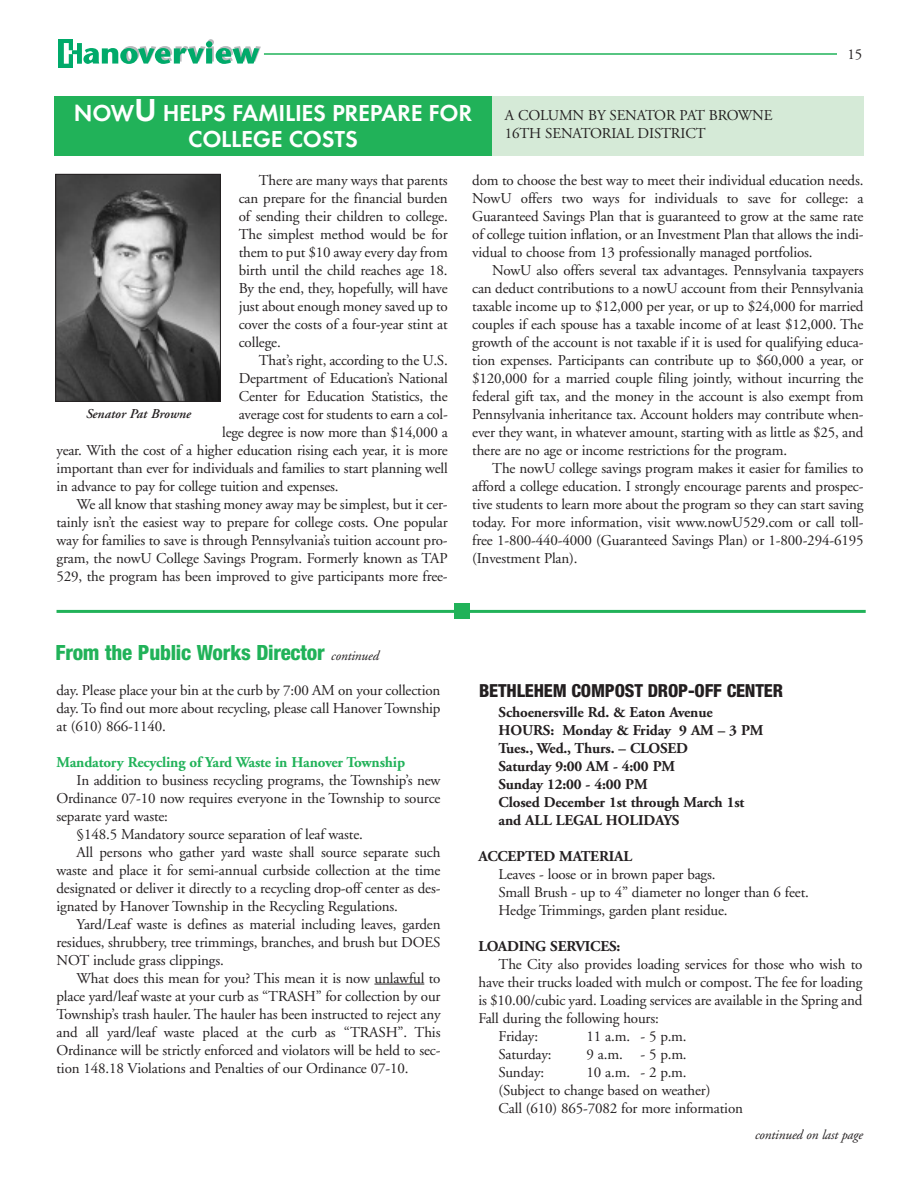
<style>
.page{position:relative;width:918px;height:1188px;background:#fff}
.page>*{position:absolute;margin:0;border:0;box-sizing:border-box;transform-origin:0 0}
.t1{font:600 24px/25.5px "Futura T";letter-spacing:-.01em;color:#fff;text-align:center}
.t2{font:800 condensed 21px "Helvetica Neue";letter-spacing:-.01em;color:#21b259}
.t3{font:800 condensed 18px "Helvetica Neue";letter-spacing:-.01em;color:#231f20}
.t4{font:15px/18px "Adobe Garamond";letter-spacing:-.01em;color:#231f20;text-align:justify}
.t5{font:700 15px/18px "Adobe Garamond";letter-spacing:-.01em;color:#231f20}
.t6{font:700 15px "Adobe Garamond";letter-spacing:-.01em;color:#21b259}
.t7{font:italic 13.5px "Adobe Garamond";letter-spacing:-.01em;color:#231f20}
.t8{font:italic 600 13.5px "Adobe Garamond";color:#231f20}
.s1{font-size:33px}
.s2{font-family:"Adobe Garamond";font-weight:400;font-style:italic;font-stretch:normal;font-size:13.5px;color:#231f20}
</style>
<div class="page">
<hr style="left:264px;top:53px;width:573px;height:2px;background:#21b259">
<div style="left:58px;top:39px;width:14px;height:28px;background:#00aa6a"></div>
<svg style="left:64px;top:39px;width:197px;height:25px"></svg>
<img style="left:57px;top:176px;width:162px;height:224px">
<div style="left:55px;top:174px;width:166px;height:228px;border:1px solid #231f20"></div>
<div style="left:490px;top:96px;width:374px;height:59px;background:#d5ead7"></div>
<div style="left:54px;top:96px;width:438px;height:59px;background:#21b259"></div>
<hr style="left:374px;top:984px;width:50px;height:1px;background:#231f20">
<hr style="left:57px;top:610px;width:809px;height:3px;background:#21b259">
<div style="left:454px;top:604px;width:16px;height:15px;background:#21b259"></div>
<h1 class="t1" style="left:74px;top:100px;width:400px">NOW<span class="s1">U</span> HELPS FAMILIES PREPARE FOR<br>COLLEGE COSTS</h1>
<p class="t4" style="left:505px;top:108px;width:269px">A COLUMN BY SENATOR PAT BROWNE<br>16TH SENATORIAL DISTRICT</p>
<p class="t4" style="left:848px;top:46px;width:16px">15</p>
<p class="t4" style="left:239px;top:173px;width:211px;text-indent:20px">There are many ways that parents can prepare for the financial burden of sending their children to college.<br>The simplest method would be for them to put $10 away every day from birth until the child reaches age 18.<br>By the end, they, hopefully, will have just about enough money saved up to cover the costs of a four-year stint at college.</p>
<p class="t4" style="left:259px;top:353px;width:190px">That’s right, according to the U.S.</p>
<p class="t4" style="left:239px;top:371px;width:211px">Department of Education’s National</p>
<p class="t4" style="left:239px;top:389px;width:210px">Center for Education Statistics, the</p>
<p class="t4" style="left:239px;top:407px;width:211px">average cost for students to earn a col-</p>
<p class="t4" style="left:222px;top:425px;width:227px">lege degree is now more than $14,000 a</p>
<p class="t4" style="left:56px;top:443px;width:393px">year. With the cost of a higher education rising each year, it is more</p>
<p class="t4" style="left:56px;top:461px;width:393px">important than ever for individuals and families to start planning well</p>
<p class="t4" style="left:56px;top:479px;width:284px">in advance to pay for college tuition and expenses.</p>
<p class="t4" style="left:77px;top:497px;width:373px">We all know that stashing money away may be simplest, but it cer-</p>
<p class="t4" style="left:56px;top:515px;width:393px">tainly isn’t the easiest way to prepare for college costs. One popular</p>
<p class="t4" style="left:56px;top:533px;width:393px">way for families to save is through Pennsylvania’s tuition account pro-</p>
<p class="t4" style="left:56px;top:551px;width:393px">gram, the nowU College Savings Program. Formerly known as TAP</p>
<p class="t4" style="left:56px;top:569px;width:393px">529, the program has been improved to give participants more free-</p>
<p class="t8" style="left:85px;top:409px;width:107px">Senator Pat Browne</p>
<h2 class="t2" style="left:56px;top:645px;width:324px">From the Public Works Director <span class="s2">continued</span></h2>
<p class="t4" style="left:57px;top:682px;width:386px">day. Please place your bin at the curb by 7:00 AM on your collection day. To find out more about recycling, please call Hanover Township at (610) 866-1140.</p>
<p class="t6" style="left:57px;top:756px;width:350px">Mandatory Recycling of Yard Waste in Hanover Township</p>
<p class="t4" style="left:77px;top:772px;width:365px">In addition to business recycling programs, the Township’s new</p>
<p class="t4" style="left:57px;top:790px;width:385px">Ordinance 07-10 now requires everyone in the Township to source</p>
<p class="t4" style="left:57px;top:808px;width:113px">separate yard waste:</p>
<p class="t4" style="left:77px;top:826px;width:288px">§148.5 Mandatory source separation of leaf waste.</p>
<p class="t4" style="left:77px;top:844px;width:365px">All persons who gather yard waste shall source separate such</p>
<p class="t4" style="left:57px;top:862px;width:385px">waste and place it for semi-annual curbside collection at the time</p>
<p class="t4" style="left:57px;top:880px;width:386px">designated or deliver it directly to a recycling drop-off center as des-</p>
<p class="t4" style="left:57px;top:898px;width:343px">ignated by Hanover Township in the Recycling Regulations.</p>
<p class="t4" style="left:77px;top:916px;width:365px">Yard/Leaf waste is defines as material including leaves, garden</p>
<p class="t4" style="left:57px;top:934px;width:386px">residues, shrubbery, tree trimmings, branches, and brush but DOES</p>
<p class="t4" style="left:57px;top:952px;width:169px">NOT include grass clippings.</p>
<p class="t4" style="left:77px;top:970px;width:365px">What does this mean for you? This mean it is now unlawful to</p>
<p class="t4" style="left:57px;top:988px;width:386px">place yard/leaf waste at your curb as “TRASH” for collection by our</p>
<p class="t4" style="left:57px;top:1006px;width:386px">Township’s trash hauler. The hauler has been instructed to reject any</p>
<p class="t4" style="left:57px;top:1024px;width:386px">and all yard/leaf waste placed at the curb as “TRASH”. This</p>
<p class="t4" style="left:57px;top:1042px;width:385px">Ordinance will be strictly enforced and violators will be held to sec-</p>
<p class="t4" style="left:57px;top:1060px;width:353px">tion 148.18 Violations and Penalties of our Ordinance 07-10.</p>
<p class="t4" style="left:472px;top:173px;width:393px">dom to choose the best way to meet their individual education needs.<br>NowU offers two ways for individuals to save for college: a Guaranteed Savings Plan that is guaranteed to grow at the same rate of college tuition inflation, or an Investment Plan that allows the indi&shy;vidual to choose from 13 professionally managed portfolios.</p>
<p class="t4" style="left:472px;top:263px;width:393px;text-indent:20px">NowU also offers several tax advantages. Pennsylvania taxpayers can deduct contributions to a nowU account from their Pennsylvania taxable income up to $12,000 per year, or up to $24,000 for married couples if each spouse has a taxable income of at least $12,000. The growth of the account is not taxable if it is used for qualifying educa&shy;tion expenses. Participants can contribute up to $60,000 a year, or $120,000 for a married couple filing jointly, without incurring the federal gift tax, and the money in the account is also exempt from Pennsylvania inheritance tax. Account holders may contribute when&shy;ever they want, in whatever amount, starting with as little as $25, and there are no age or income restrictions for the program.</p>
<p class="t4" style="left:472px;top:461px;width:393px;text-indent:20px">The nowU college savings program makes it easier for families to afford a college education. I strongly encourage parents and prospec&shy;tive students to learn more about the program so they can start saving today. For more information, visit www.nowU529.com or call toll&shy;free 1-800-440-4000 (Guaranteed Savings Plan) or 1-800-294-6195 (Investment Plan).</p>
<p class="t3" style="left:479px;top:684px;width:305px">BETHLEHEM COMPOST DROP-OFF CENTER</p>
<p class="t5" style="left:499px;top:705px;width:266px">Schoenersville Rd. &amp; Eaton Avenue<br>HOURS: Monday &amp; Friday 9 AM – 3 PM<br>Tues., Wed., Thurs. – CLOSED<br>Saturday 9:00 AM - 4:00 PM<br>Sunday 12:00 - 4:00 PM<br>Closed December 1st through March 1st and ALL LEGAL HOLIDAYS</p>
<p class="t5" style="left:479px;top:849px;width:155px">ACCEPTED MATERIAL</p>
<p class="t4" style="left:499px;top:867px;width:312px;text-align:left">Leaves - loose or in brown paper bags.<br>Small Brush - up to 4” diameter no longer than 6 feet.<br>Hedge Trimmings, garden plant residue.</p>
<p class="t5" style="left:479px;top:939px;width:143px">LOADING SERVICES:</p>
<p class="t4" style="left:499px;top:957px;width:365px">The City also provides loading services for those who wish to</p>
<p class="t4" style="left:479px;top:975px;width:386px">have their trucks loaded with mulch or compost. The fee for loading</p>
<p class="t4" style="left:479px;top:993px;width:385px">is $10.00/cubic yard. Loading services are available in the Spring and</p>
<p class="t4" style="left:479px;top:1011px;width:182px">Fall during the following hours:</p>
<p class="t4" style="left:499px;top:1029px;width:41px">Friday:</p>
<p class="t4" style="left:587px;top:1029px;width:102px">11 a.m. - 5 p.m.</p>
<p class="t4" style="left:499px;top:1047px;width:55px">Saturday:</p>
<p class="t4" style="left:587px;top:1047px;width:102px">9 a.m. - 5 p.m.</p>
<p class="t4" style="left:499px;top:1065px;width:47px">Sunday:</p>
<p class="t4" style="left:499px;top:1065px;width:246px;text-align:left;text-indent:88px">10 a.m. - 2 p.m.<br>(Subject to change based on weather)<br>Call (610) 865-7082 for more information</p>
<p class="t7" style="left:754px;top:1130px;width:110px">continued on last page</p>
</div>
